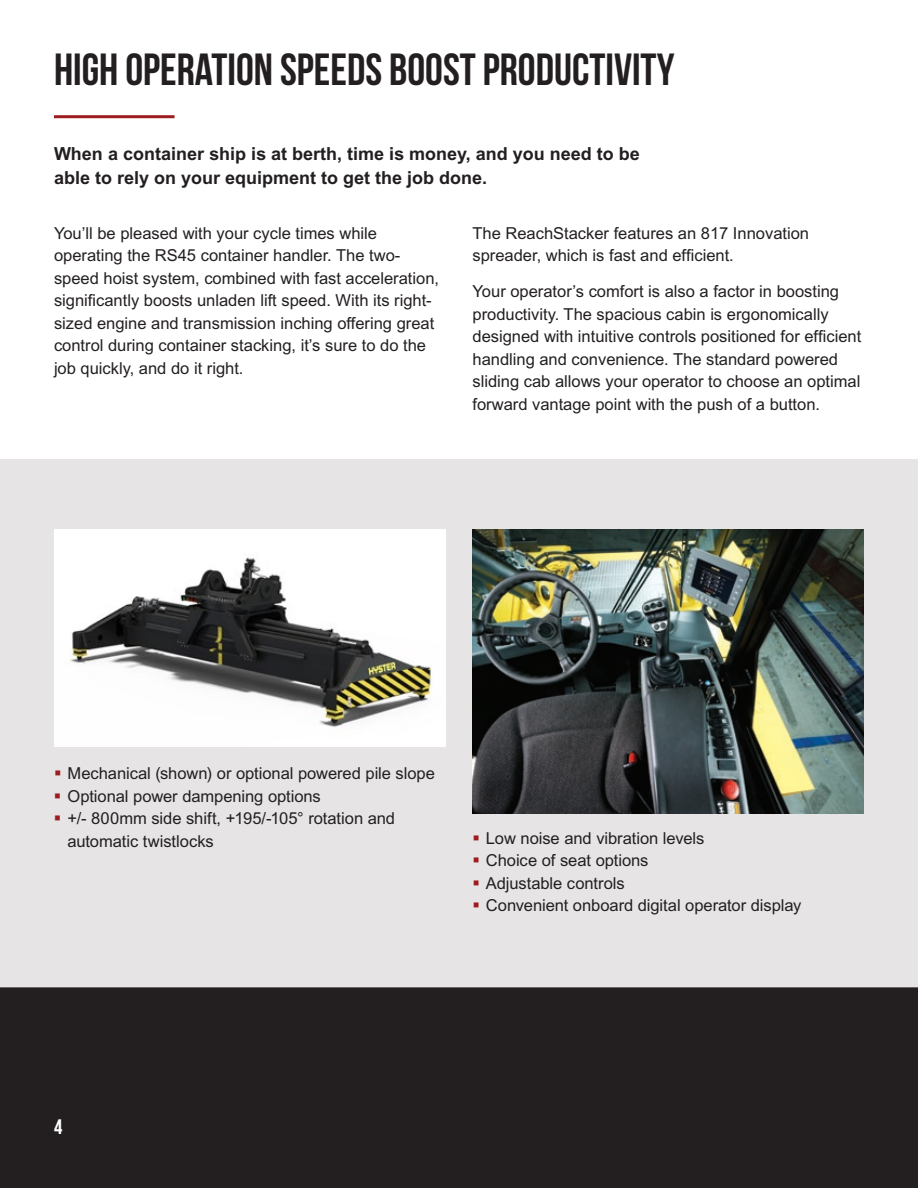
<style>
.page{position:relative;width:918px;height:1188px;background:#fff}
.page>*{position:absolute;margin:0;border:0;box-sizing:border-box;transform-origin:0 0}
.t1{font:45px "Bebas Neue";color:#231f20}
.t2{font:21px "Bebas Neue";color:#fff}
.t3{font:700 18px/24px "Arial MT Std";color:#231f20}
.t4{font:16.5px/22.5px "Arial MT Std";color:#231f20}
</style>
<div class="page">
<div style="left:0;top:459px;width:918px;height:646px;background:#e6e4e4"></div>
<div style="left:0;top:987px;width:918px;height:201px;background:#231f20"></div>
<hr style="left:54px;top:115px;width:121px;height:3px;background:#9e1c1f">
<img style="left:54px;top:529px;width:392px;height:218px">
<img style="left:472px;top:529px;width:392px;height:284px">
<h1 class="t1" style="left:54px;top:45px;width:622px">HIGH OPERATION SPEEDS BOOST PRODUCTIVITY</h1>
<p class="t3" style="left:54px;top:141px;width:587px">When a container ship is at berth, time is money, and you need to be able to rely on your equipment to get the job done.</p>
<p class="t4" style="left:54px;top:222px;width:387px">You’ll be pleased with your cycle times while operating the RS45 container handler. The two&shy;speed hoist system, combined with fast acceleration, significantly boosts unladen lift speed. With its right&shy;sized engine and transmission inching offering great control during container stacking, it’s sure to do the job quickly, and do it right.</p>
<p class="t4" style="left:473px;top:222px;width:338px">The ReachStacker features an 817 Innovation spreader, which is fast and efficient.</p>
<p class="t4" style="left:473px;top:280px;width:390px">Your operator’s comfort is also a factor in boosting productivity. The spacious cabin is ergonomically designed with intuitive controls positioned for efficient handling and convenience. The standard powered sliding cab allows your operator to choose an optimal forward vantage point with the push of a button.</p>
<p class="t4" style="left:67px;top:762px;width:369px">Mechanical (shown) or optional powered pile slope Optional power dampening options<br>+/- 800mm side shift, +195/-105° rotation and automatic twistlocks</p>
<p class="t4" style="left:486px;top:826px;width:317px">Low noise and vibration levels<br>Choice of seat options<br>Adjustable controls<br>Convenient onboard digital operator display</p>
<p class="t2" style="left:54px;top:1115px;width:10px">4</p>
</div>
